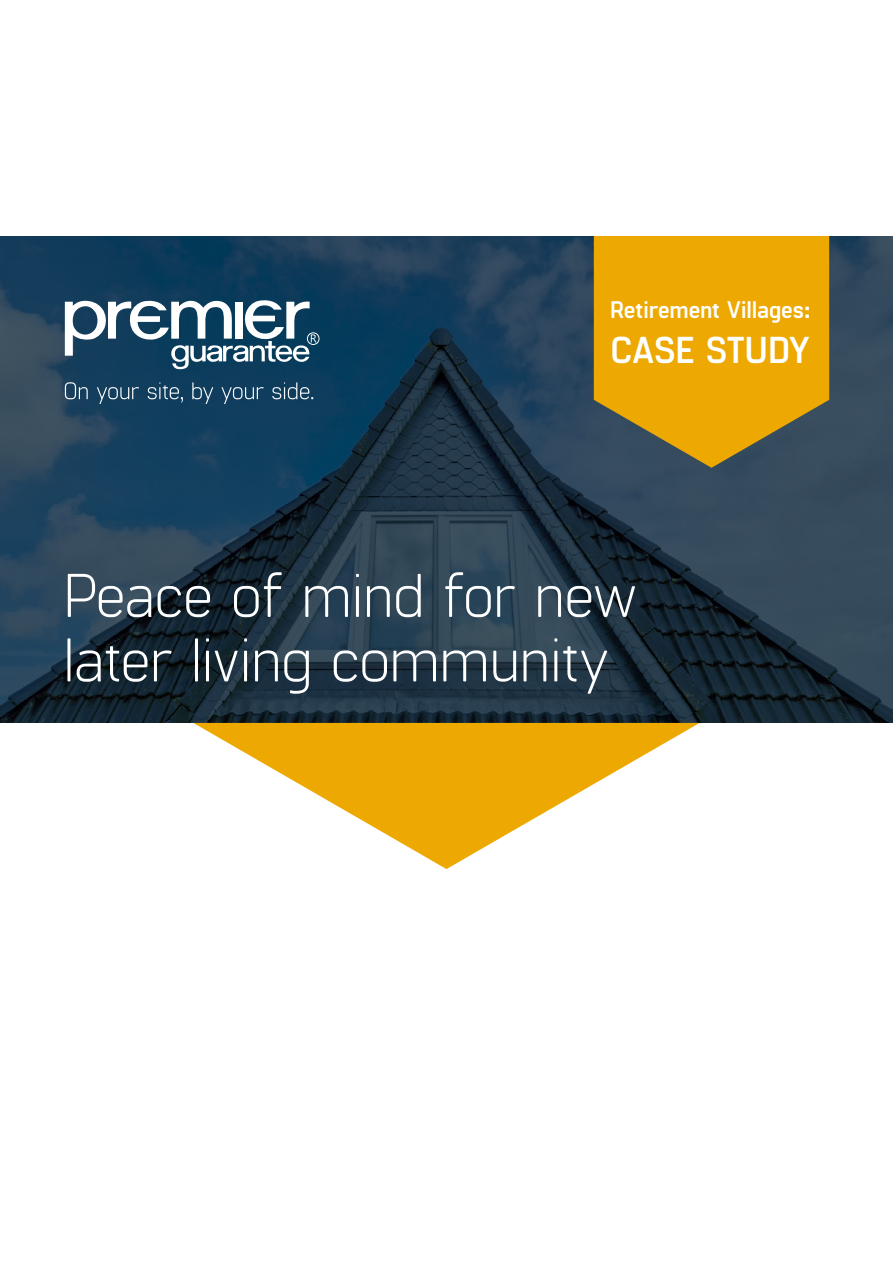
<style>
.page{position:relative;width:893px;height:1263px;background:#fff}
.page>*{position:absolute;margin:0;border:0;box-sizing:border-box;transform-origin:0 0}
.t1{font:300 61.5px/64.5px "Manifold CF";color:#fff}
.t2{font:700 37.35px "Manifold CF";letter-spacing:-.02em;color:#fff}
.t3{font:700 24px "Manifold CF";letter-spacing:-.01em;color:#fff}
</style>
<div class="page">
<svg style="left:0;top:236px;width:893px;height:487px;background:#203a4e"></svg>
<svg style="left:65px;top:382px;width:23px;height:17px"></svg>
<svg style="left:97px;top:387px;width:42px;height:17px"></svg>
<svg style="left:148px;top:382px;width:35px;height:21px"></svg>
<svg style="left:192px;top:382px;width:21px;height:22px"></svg>
<svg style="left:222px;top:387px;width:42px;height:17px"></svg>
<svg style="left:272px;top:382px;width:41px;height:17px"></svg>
<svg style="left:65px;top:300px;width:255px;height:70px"></svg>
<svg style="left:594px;top:236px;width:235px;height:232px;background:#d29b0e"></svg>
<svg style="left:193px;top:723px;width:507px;height:146px"></svg>
<p class="t3" style="left:610px;top:296px;width:202px">Retirement Villages:</p>
<p class="t2" style="left:610px;top:329px;width:202px">CASE STUDY</p>
<p class="t1" style="left:64px;top:566px;width:575px">Peace of mind for new later living community</p>
</div>
